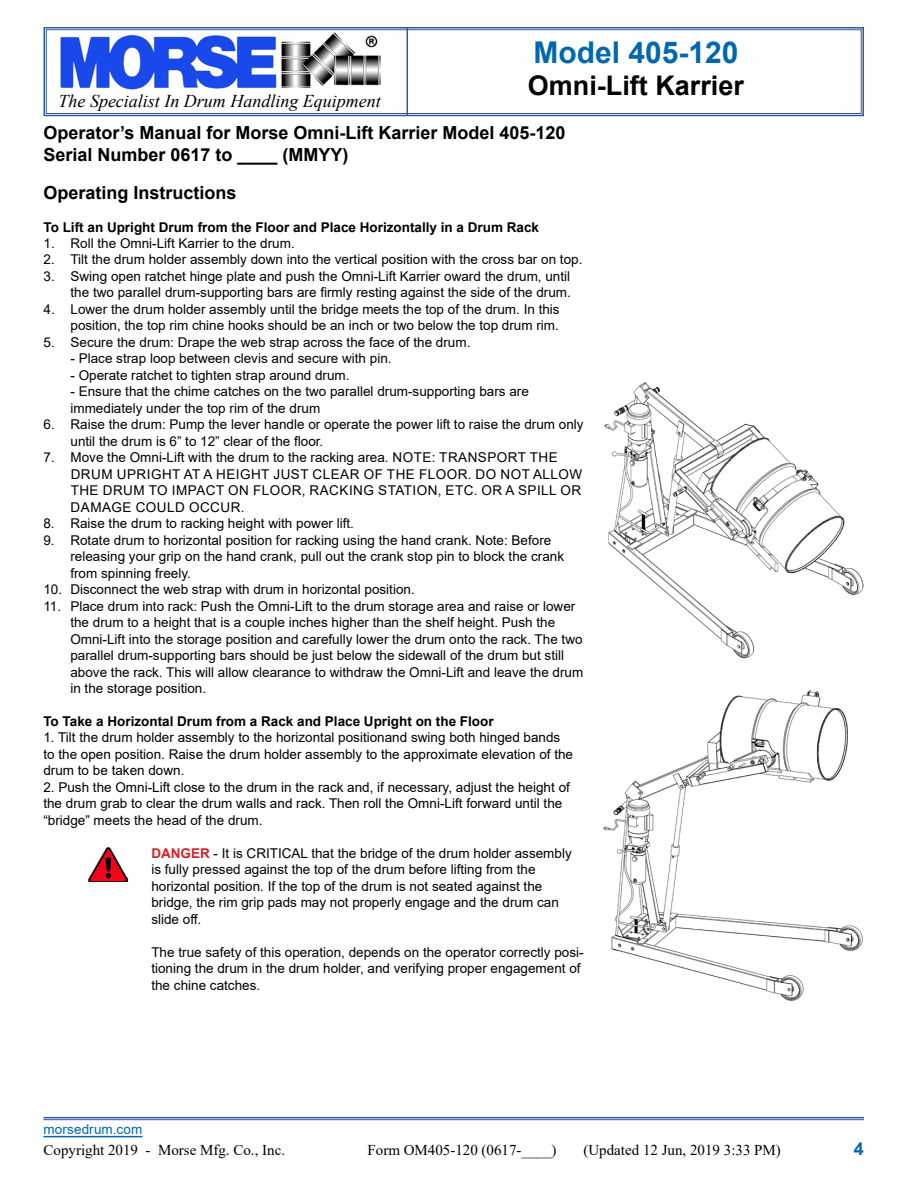
<style>
.page{position:relative;width:918px;height:1188px;background:#fff}
.page>*{position:absolute;margin:0;border:0;box-sizing:border-box;transform-origin:0 0}
.t1{font:700 30px "Arial";color:#0067b1}
.t2{font:700 27px "Arial";color:#000}
.t3{font:700 18px/21.6px "Arial";color:#000}
.t4{font:italic 18px "Times New Roman";color:#000}
.t5{font:700 18px "Arial";color:#0067b1}
.t6{font:15px "Times New Roman";color:#000}
.t7{font:13.5px/16.5px "Arial";color:#000}
.t8{font:700 13.5px "Arial";color:#000}
.t9{font:13.5px "Arial";letter-spacing:.01em;color:#0067b1}
.s1{font-weight:700;color:#d2232a}
</style>
<div class="page">
<svg style="left:43px;top:27px;width:821px;height:90px"></svg>
<div style="left:46px;top:29px;width:816px;height:85px;border:1px solid #2f5a9f"></div>
<hr style="left:406px;top:28px;width:2px;height:88px;background:#2f5a9f">
<hr style="left:44px;top:1136px;width:98px;height:1px;background:#0067b1">
<hr style="left:43px;top:1117px;width:821px;height:1px;background:#2f5a9f">
<hr style="left:43px;top:1119px;width:821px;height:1px;background:#2f5a9f">
<img style="left:89px;top:847px;width:38px;height:35px">
<img style="left:604px;top:382px;width:260px;height:276px">
<img style="left:603px;top:690px;width:260px;height:311px">
<h1 class="t1" style="left:533px;top:31px;width:207px">Model 405-120</h1>
<h2 class="t2" style="left:528px;top:67px;width:218px">Omni-Lift Karrier</h2>
<h3 class="t3" style="left:44px;top:122px;width:524px">Operator’s Manual for Morse Omni-Lift Karrier Model 405-120<br>Serial Number 0617 to ____ (MMYY)</h3>
<h3 class="t4" style="left:58px;top:89px;width:324px">The Specialist In Drum Handling Equipment</h3>
<h3 class="t3" style="left:44px;top:182px;width:195px">Operating Instructions</h3>
<p class="t8" style="left:44px;top:217px;width:497px">To Lift an Upright Drum from the Floor and Place Horizontally in a Drum Rack</p>
<p class="t7" style="left:44px;top:235px;width:253px">1. Roll the Omni-Lift Karrier to the drum.</p>
<p class="t7" style="left:44px;top:251px;width:540px">2. Tilt the drum holder assembly down into the vertical position with the cross bar on top.</p>
<p class="t7" style="left:44px;top:268px;width:529px;text-align:right">3. Swing open ratchet hinge plate and push the Omni-Lift Karrier oward the drum, until the two parallel drum-supporting bars are firmly resting against the side of the drum.</p>
<p class="t7" style="left:44px;top:301px;width:518px;text-align:right">4. Lower the drum holder assembly until the bridge meets the top of the drum. In this position, the top rim chine hooks should be an inch or two below the top drum rim.</p>
<p class="t7" style="left:44px;top:334px;width:428px">5. Secure the drum: Drape the web strap across the face of the drum.</p>
<p class="t7" style="left:70px;top:350px;width:323px">- Place strap loop between clevis and secure with pin.</p>
<p class="t7" style="left:70px;top:367px;width:281px">- Operate ratchet to tighten strap around drum.</p>
<p class="t7" style="left:70px;top:383px;width:460px">- Ensure that the chime catches on the two parallel drum-supporting bars are immediately under the top rim of the drum</p>
<p class="t7" style="left:70px;top:416px;width:515px;text-indent:-27px">6. Raise the drum: Pump the lever handle or operate the power lift to raise the drum only until the drum is 6” to 12” clear of the floor.</p>
<p class="t7" style="left:44px;top:449px;width:370px">7. Move the Omni-Lift with the drum to the racking area. Note</p>
<p class="t7" style="left:432px;top:449px;width:27px">: Transport</p>
<p class="t7" style="left:530px;top:449px;width:10px">the</p>
<p class="t7" style="left:71px;top:466px;width:11px">drum</p>
<p class="t7" style="left:117px;top:466px;width:9px">upri</p>
<p class="t7" style="left:151px;top:466px;width:172px">ght at a height JUST clear</p>
<p class="t7" style="left:364px;top:466px;width:34px">of the</p>
<p class="t7" style="left:419px;top:466px;width:11px">floor</p>
<p class="t7" style="left:468px;top:466px;width:44px">. Do not</p>
<p class="t7" style="left:533px;top:466px;width:11px">allow</p>
<p class="t7" style="left:71px;top:482px;width:10px">the</p>
<p class="t7" style="left:103px;top:482px;width:11px">drum</p>
<p class="t7" style="left:149px;top:482px;width:33px">to impact</p>
<p class="t7" style="left:228px;top:482px;width:36px">on floor</p>
<p class="t7" style="left:302px;top:482px;width:86px">, RACKin g station</p>
<p class="t7" style="left:438px;top:482px;width:18px">, etc</p>
<p class="t7" style="left:474px;top:482px;width:53px">. or aspill</p>
<p class="t7" style="left:561px;top:482px;width:11px">or</p>
<p class="t7" style="left:71px;top:499px;width:11px">dama</p>
<p class="t7" style="left:112px;top:499px;width:35px">ge could</p>
<p class="t7" style="left:189px;top:499px;width:12px">occur</p>
<p class="t7" style="left:241px;top:499px;width:5px">.</p>
<p class="t7" style="left:43px;top:515px;width:312px">8. Raise the drum to racking height with power lift.</p>
<p class="t7" style="left:70px;top:532px;width:495px;text-indent:-27px">9. Rotate drum to horizontal position for racking using the hand crank. Note: Before releasing your grip on the hand crank, pull out the crank stop pin to block the crank from spinning freely.</p>
<p class="t7" style="left:43px;top:581px;width:373px">10. Disconnect the web strap with drum in horizontal position.</p>
<p class="t7" style="left:70px;top:598px;width:514px;text-indent:-27px">11. Place drum into rack: Push the Omni-Lift to the drum storage area and raise or lower the drum to a height that is a couple inches higher than the shelf height. Push the Omni-Lift into the storage position and carefully lower the drum onto the rack. The two parallel drum-supporting bars should be just below the sidewall of the drum but still above the rack. This will allow clearance to withdraw the Omni-Lift and leave the drum in the storage position.</p>
<p class="t8" style="left:43px;top:712px;width:452px">To Take a Horizontal Drum from a Rack and Place Upright on the Floor</p>
<p class="t7" style="left:43px;top:729px;width:531px">1. Tilt the drum holder assembly to the horizontal positionand swing both hinged bands to the open position. Raise the drum holder assembly to the approximate elevation of the drum to be taken down.</p>
<p class="t7" style="left:43px;top:779px;width:528px">2. Push the Omni-Lift close to the drum in the rack and, if necessary, adjust the height of the drum grab to clear the drum walls and rack. Then roll the Omni-Lift forward until the “bridge” meets the head of the drum.</p>
<p class="t7" style="left:151px;top:845px;width:422px"><span class="s1">DANGER</span> - It is CRITICAL that the bridge of the drum holder assembly is fully pressed against the top of the drum before lifting from the horizontal position. If the top of the drum is not seated against the bridge, the rim grip pads may not properly engage and the drum can slide off.</p>
<p class="t7" style="left:151px;top:944px;width:434px">The true safety of this operation, depends on the operator correctly posi&shy;tioning the drum in the drum holder, and verifying proper engagement of the chine catches.</p>
<p class="t9" style="left:44px;top:1120px;width:100px">morsedrum.com</p>
<p class="t6" style="left:44px;top:1140px;width:243px">Copyright 2019 - Morse Mfg. Co., Inc.</p>
<p class="t6" style="left:368px;top:1140px;width:191px">Form OM405-120 (0617-____)</p>
<p class="t6" style="left:584px;top:1140px;width:199px">(Updated 12 Jun, 2019 3:33 PM)</p>
<h3 class="t5" style="left:854px;top:1136px;width:12px">4</h3>
</div>
